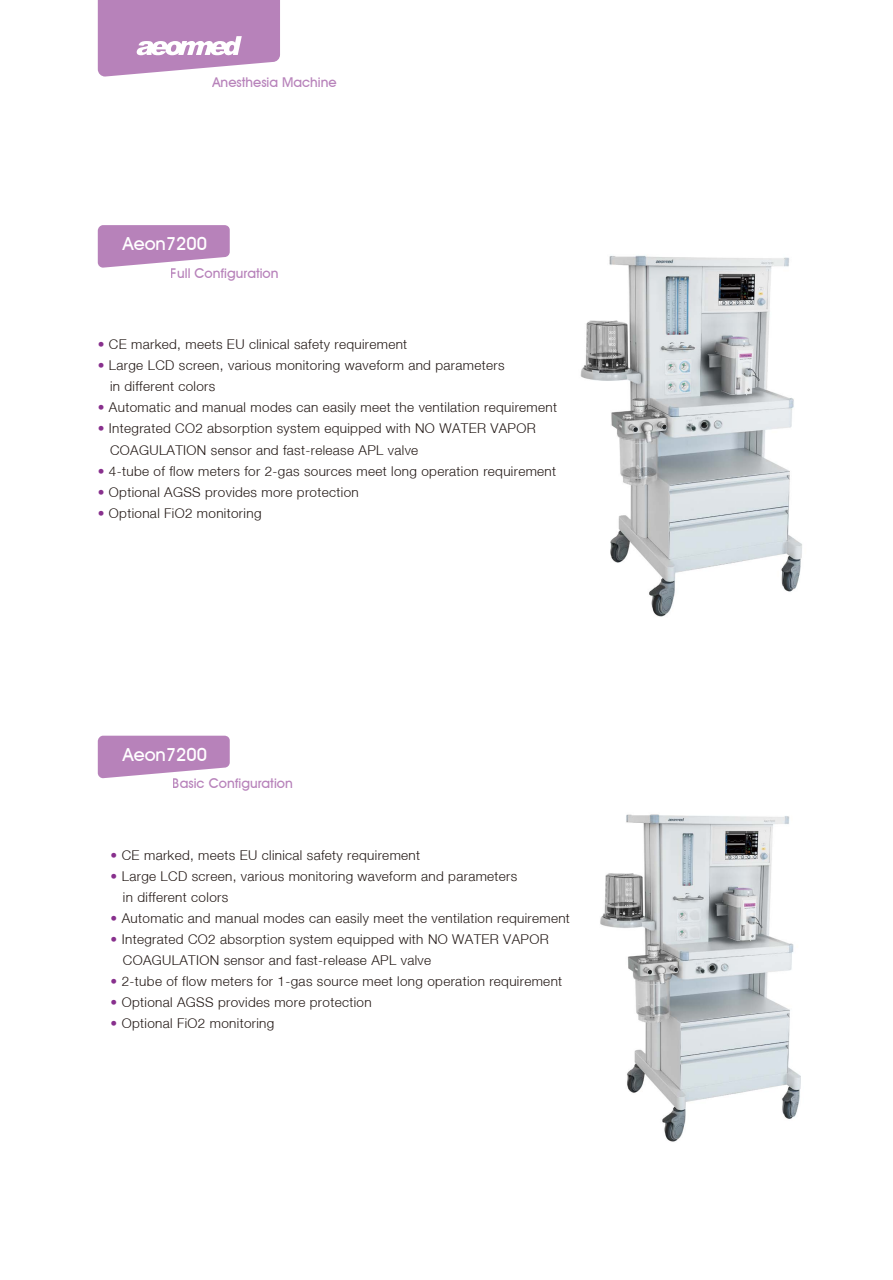
<style>
.page{position:relative;width:893px;height:1280px;background:#fff}
.page>*{position:absolute;margin:0;border:0;box-sizing:border-box;transform-origin:0 0}
.t1{font:500 18px "Avant Garde IT Cby BT";color:#fff}
.t2{font:300 13.5px/21px "Helvetica Neue LT";letter-spacing:.025em;color:#221815}
.t3{font:500 13.5px "Avant Garde IT Cby BT";color:#88308d}
.s1{color:#88308d}
</style>
<div class="page">
<img style="left:600px;top:814px;width:201px;height:328px">
<img style="left:580px;top:255px;width:222px;height:362px">
<svg style="left:98px;top:225px;width:132px;height:43px;background:#c193c3"></svg>
<svg style="left:98px;top:736px;width:132px;height:42px;background:#c091c2"></svg>
<svg style="left:98px;top:0;width:182px;height:77px"></svg>
<p class="t3" style="left:212px;top:74px;width:126px">Anesthesia Machine</p>
<h1 class="t1" style="left:123px;top:233px;width:86px">Aeon7200</h1>
<p class="t3" style="left:171px;top:265px;width:109px">Full Configuration</p>
<p class="t2" style="left:98px;top:334px;width:311px"><span class="s1">•</span> CE marked, meets EU clinical safety requirement</p>
<p class="t2" style="left:110px;top:355px;width:396px;text-indent:-12px"><span class="s1">•</span> Large LCD screen, various monitoring waveform and parameters in different colors</p>
<p class="t2" style="left:98px;top:397px;width:461px"><span class="s1">•</span> Automatic and manual modes can easily meet the ventilation requirement</p>
<p class="t2" style="left:110px;top:418px;width:427px;text-indent:-12px"><span class="s1">•</span> Integrated CO2 absorption system equipped with NO WATER VAPOR<br>COAGULATION sensor and fast-release APL valve</p>
<p class="t2" style="left:98px;top:460px;width:460px"><span class="s1">•</span> 4-tube of flow meters for 2-gas sources meet long operation requirement</p>
<p class="t2" style="left:98px;top:481px;width:262px"><span class="s1">•</span> Optional AGSS provides more protection</p>
<p class="t2" style="left:98px;top:502px;width:165px"><span class="s1">•</span> Optional FiO2 monitoring</p>
<h1 class="t1" style="left:123px;top:743px;width:86px">Aeon7200</h1>
<p class="t3" style="left:173px;top:775px;width:121px">Basic Configuration</p>
<p class="t2" style="left:111px;top:844px;width:311px"><span class="s1">•</span> CE marked, meets EU clinical safety requirement</p>
<p class="t2" style="left:123px;top:865px;width:396px;text-indent:-12px"><span class="s1">•</span> Large LCD screen, various monitoring waveform and parameters in different colors</p>
<p class="t2" style="left:111px;top:907px;width:461px"><span class="s1">•</span> Automatic and manual modes can easily meet the ventilation requirement</p>
<p class="t2" style="left:123px;top:928px;width:427px;text-indent:-12px"><span class="s1">•</span> Integrated CO2 absorption system equipped with NO WATER VAPOR<br>COAGULATION sensor and fast-release APL valve</p>
<p class="t2" style="left:111px;top:970px;width:453px"><span class="s1">•</span> 2-tube of flow meters for 1-gas source meet long operation requirement</p>
<p class="t2" style="left:111px;top:991px;width:262px"><span class="s1">•</span> Optional AGSS provides more protection</p>
<p class="t2" style="left:111px;top:1012px;width:165px"><span class="s1">•</span> Optional FiO2 monitoring</p>
</div>
